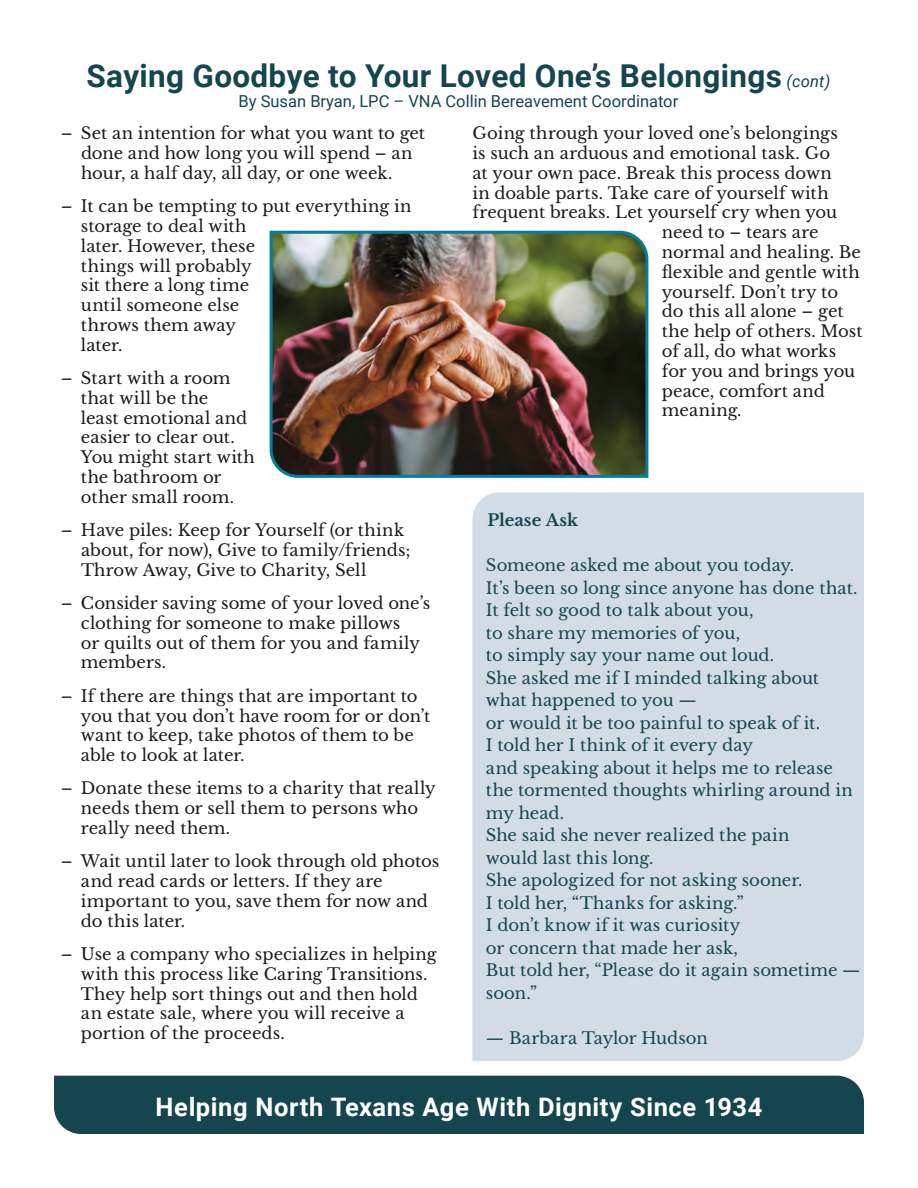
<style>
.page{position:relative;width:918px;height:1188px;background:#fff}
.page>*{position:absolute;margin:0;border:0;box-sizing:border-box;transform-origin:0 0}
.t1{font:700 31.5px "Roboto";letter-spacing:.01em;color:#154650}
.t2{font:700 25.5px "Roboto";letter-spacing:.025em;color:#fff}
.t3{font:16.5px/19.8px "Libre Baskerville";letter-spacing:-.005em;color:#1c1b1a}
.t4{font:16.5px/22.5px "Libre Baskerville";letter-spacing:-.005em;color:#154650}
.t5{font:16.5px "Roboto";color:#154650}
.t6{font:700 16.5px "Libre Baskerville";color:#154650}
.t7{font:16.5px "Libre Baskerville";letter-spacing:.015em;color:#1c1b1a}
.s1{font-weight:400;font-style:italic;font-size:16.5px}
</style>
<div class="page">
<div style="left:54px;top:1076px;width:810px;height:58px;background:#154650"></div>
<div style="left:472px;top:492px;width:392px;height:569px;background:#d1dce5"></div>
<img style="left:269px;top:230px;width:380px;height:248px">
<h1 class="t1" style="left:87px;top:54px;width:745px">Saying Goodbye to Your Loved One’s Belongings <span class="s1">(cont)</span></h1>
<p class="t5" style="left:239px;top:89px;width:441px">By Susan Bryan, LPC – VNA Collin Bereavement Coordinator</p>
<p class="t3" style="left:81px;top:123px;width:346px;text-indent:-20px">– Set an intention for what you want to get done and how long you will spend – an hour, a half day, all day, or one week.</p>
<p class="t3" style="left:81px;top:196px;width:332px;text-indent:-20px">– It can be tempting to put everything in storage to deal with<br>later. However, these<br>things will probably<br>sit there a long time<br>until someone else<br>throws them away<br>later.</p>
<p class="t3" style="left:81px;top:368px;width:175px;text-indent:-20px">– Start with a room that will be the<br>least emotional and easier to clear out.<br>You might start with the bathroom or other small room.</p>
<p class="t3" style="left:81px;top:520px;width:331px;text-indent:-20px">– Have piles: Keep for Yourself (or think about, for now), Give to family/friends;<br>Throw Away, Give to Charity, Sell</p>
<p class="t3" style="left:81px;top:593px;width:351px;text-indent:-20px">– Consider saving some of your loved one’s clothing for someone to make pillows<br>or quilts out of them for you and family members.</p>
<p class="t3" style="left:81px;top:686px;width:351px;text-indent:-20px">– If there are things that are important to you that you don’t have room for or don’t want to keep, take photos of them to be able to look at later.</p>
<p class="t3" style="left:81px;top:779px;width:356px;text-indent:-20px">– Donate these items to a charity that really needs them or sell them to persons who really need them.</p>
<p class="t3" style="left:81px;top:852px;width:360px;text-indent:-20px">– Wait until later to look through old photos and read cards or letters. If they are important to you, save them for now and do this later.</p>
<p class="t3" style="left:81px;top:944px;width:357px;text-indent:-20px">– Use a company who specializes in helping with this process like Caring Transitions.<br>They help sort things out and then hold an estate sale, where you will receive a portion of the proceeds.</p>
<p class="t3" style="left:472px;top:123px;width:367px">Going through your loved one’s belongings</p>
<p class="t3" style="left:472px;top:143px;width:359px">is such an arduous and emotional task. Go</p>
<p class="t3" style="left:472px;top:163px;width:361px">at your own pace. Break this process down</p>
<p class="t3" style="left:472px;top:183px;width:358px">in doable parts. Take care of yourself with</p>
<p class="t3" style="left:472px;top:203px;width:366px">frequent breaks. Let yourself cry when you</p>
<p class="t3" style="left:662px;top:222px;width:158px">need to – tears are</p>
<p class="t3" style="left:662px;top:242px;width:201px">normal and healing. Be</p>
<p class="t3" style="left:662px;top:262px;width:199px">flexible and gentle with</p>
<p class="t3" style="left:662px;top:282px;width:178px">yourself. Don’t try to</p>
<p class="t3" style="left:662px;top:302px;width:183px">do this all alone – get</p>
<p class="t3" style="left:662px;top:321px;width:202px">the help of others. Most</p>
<p class="t3" style="left:662px;top:341px;width:176px">of all, do what works</p>
<p class="t3" style="left:662px;top:361px;width:195px">for you and brings you</p>
<p class="t3" style="left:662px;top:381px;width:164px">peace, comfort and</p>
<p class="t7" style="left:662px;top:400px;width:81px">meaning.</p>
<p class="t6" style="left:488px;top:510px;width:92px">Please Ask</p>
<p class="t4" style="left:486px;top:554px;width:376px">Someone asked me about you today.<br>It’s been so long since anyone has done that.<br>It felt so good to talk about you,<br>to share my memories of you,<br>to simply say your name out loud.<br>She asked me if I minded talking about what happened to you —<br>or would it be too painful to speak of it.<br>I told her I think of it every day<br>and speaking about it helps me to release the tormented thoughts whirling around in my head.<br>She said she never realized the pain<br>would last this long.<br>She apologized for not asking sooner.<br>I told her, “Thanks for asking.”<br>I don’t know if it was curiosity<br>or concern that made her ask,<br>But told her, “Please do it again sometime — soon.”</p>
<p class="t4" style="left:486px;top:1027px;width:223px">— Barbara Taylor Hudson</p>
<h2 class="t2" style="left:155px;top:1089px;width:609px">Helping North Texans Age With Dignity Since 1934</h2>
</div>
